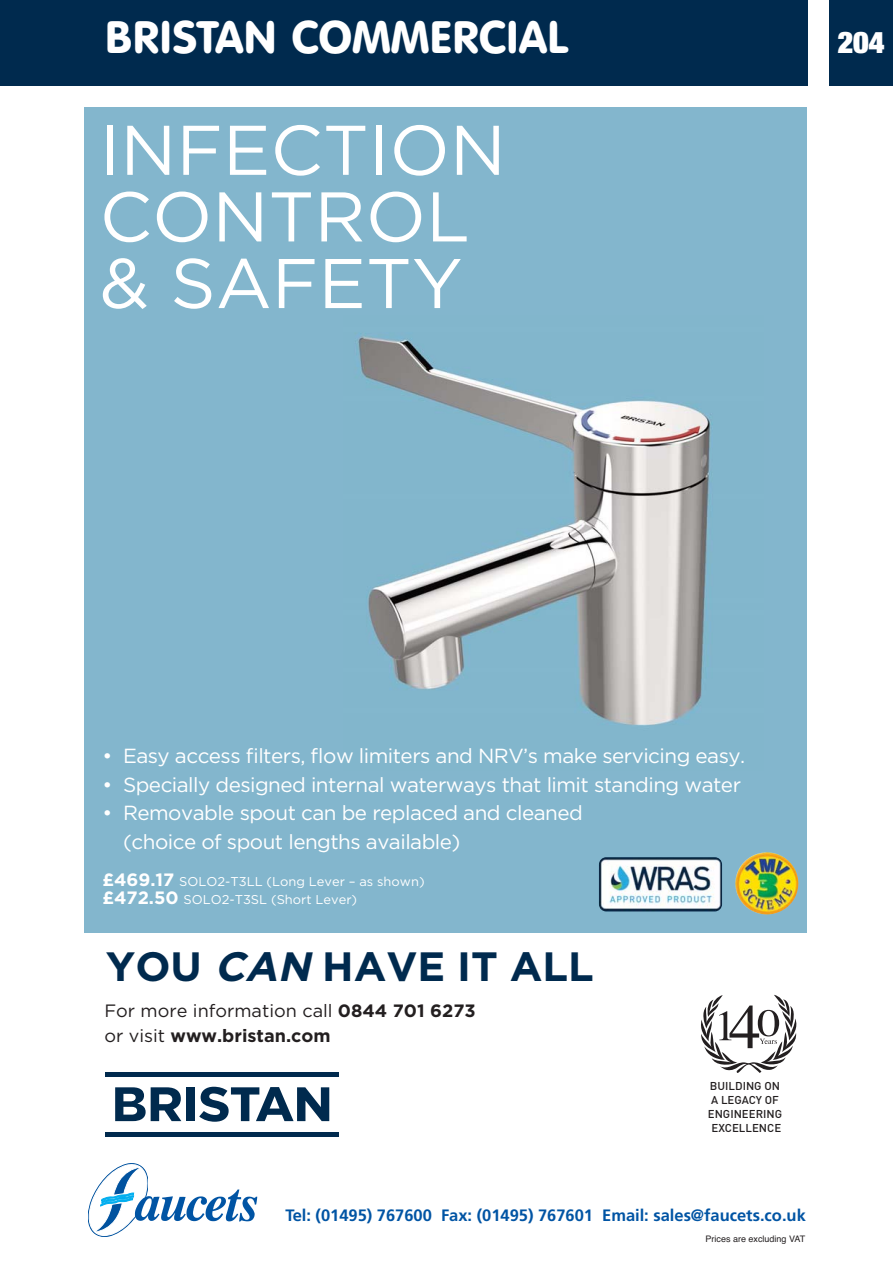
<style>
.page{position:relative;width:893px;height:1263px;background:#fff}
.page>*{position:absolute;margin:0;border:0;box-sizing:border-box;transform-origin:0 0}
.t1{font:70.2px/66.6px "Gotham";color:#fff}
.t2{font:44.85px "VAG Rounded BT";color:#fff}
.t3{font:700 40.95px "Gotham";color:#002a4e}
.t4{font:900 expanded 30px "Helvetica Neue";color:#fff}
.t5{font:20.4px/28.7px "Gotham";letter-spacing:-.025em;color:#fff}
.t6{font:17.85px/24.6px "Gotham";color:#231f20}
.t7{font:700 16.5px "Frutiger";color:#0054a4}
.t8{font:12.75px/18.5px "Gotham";color:#fff}
.t9{font:500 11.25px/14.1px "DIN";color:#231f20;text-align:center}
.t10{font:9px "Helvetica";color:#231f20}
.s1{font-weight:700;font-size:17.85px}
.s2{font-style:italic}
.s3{font-weight:700}
</style>
<div class="page">
<svg style="left:88px;top:1163px;width:60px;height:73px"></svg>
<img style="left:134px;top:1189px;width:123px;height:33px">
<div style="left:84px;top:107px;width:723px;height:825px;background:#83b6cd"></div>
<svg style="left:701px;top:995px;width:95px;height:78px"></svg>
<img style="left:355px;top:333px;width:358px;height:393px">
<img style="left:788px;top:861px;width:10px;height:33px">
<svg style="left:199px;top:1087px;width:130px;height:35px"></svg>
<div style="left:187px;top:1087px;width:8px;height:34px;background:#002a4e"></div>
<svg style="left:115px;top:1087px;width:66px;height:34px"></svg>
<div style="left:105px;top:1072px;width:234px;height:5px;background:#002a4e"></div>
<hr style="left:105px;top:1132px;width:234px;height:4px;background:#002a4e">
<img style="left:599px;top:857px;width:123px;height:54px;border-radius:7px">
<div style="left:829px;top:0;width:64px;height:85px;background:#002a4e"></div>
<div style="left:0;top:0;width:808px;height:85px;background:#002a4e"></div>
<h2 class="t2" style="left:105px;top:21px;width:464px">BRISTAN COMMERCIAL</h2>
<h3 class="t4" style="left:838px;top:32px;width:48px">204</h3>
<h1 class="t1" style="left:100px;top:122px;width:408px">INFECTION<br>CONTROL &amp; SAFETY</h1>
<p class="t5" style="left:102px;top:743px;width:644px">• Easy access filters, flow limiters and NRV’s make servicing easy.</p>
<p class="t5" style="left:102px;top:771px;width:640px">• Specially designed internal waterways that limit standing water</p>
<p class="t5" style="left:123px;top:800px;width:461px;text-indent:-21px">• Removable spout can be replaced and cleaned (choice of spout lengths available)</p>
<p class="t8" style="left:102px;top:873px;width:324px"><span class="s1">£469.17</span> SOLO2-T3LL (Long Lever – as shown) <span class="s1">£472.50</span> SOLO2-T3SL (Short Lever)</p>
<h3 class="t3" style="left:106px;top:952px;width:490px">YOU <span class="s2">CAN</span>HAVE IT ALL</h3>
<p class="t6" style="left:104px;top:999px;width:373px">For more information call <span class="s3">0844 701 6273 </span>or visit <span class="s3">www.bristan.com</span></p>
<p class="t9" style="left:708px;top:1080px;width:76px">BUILDING ON<br>A LEGACY OF<br>ENGINEERING<br>EXCELLENCE</p>
<p class="t7" style="left:285px;top:1209px;width:522px">Tel: (01495) 767600 Fax: (01495) 767601 Email: sales@faucets.co.uk</p>
<p class="t10" style="left:705px;top:1235px;width:101px">Prices are excluding VAT</p>
</div>
